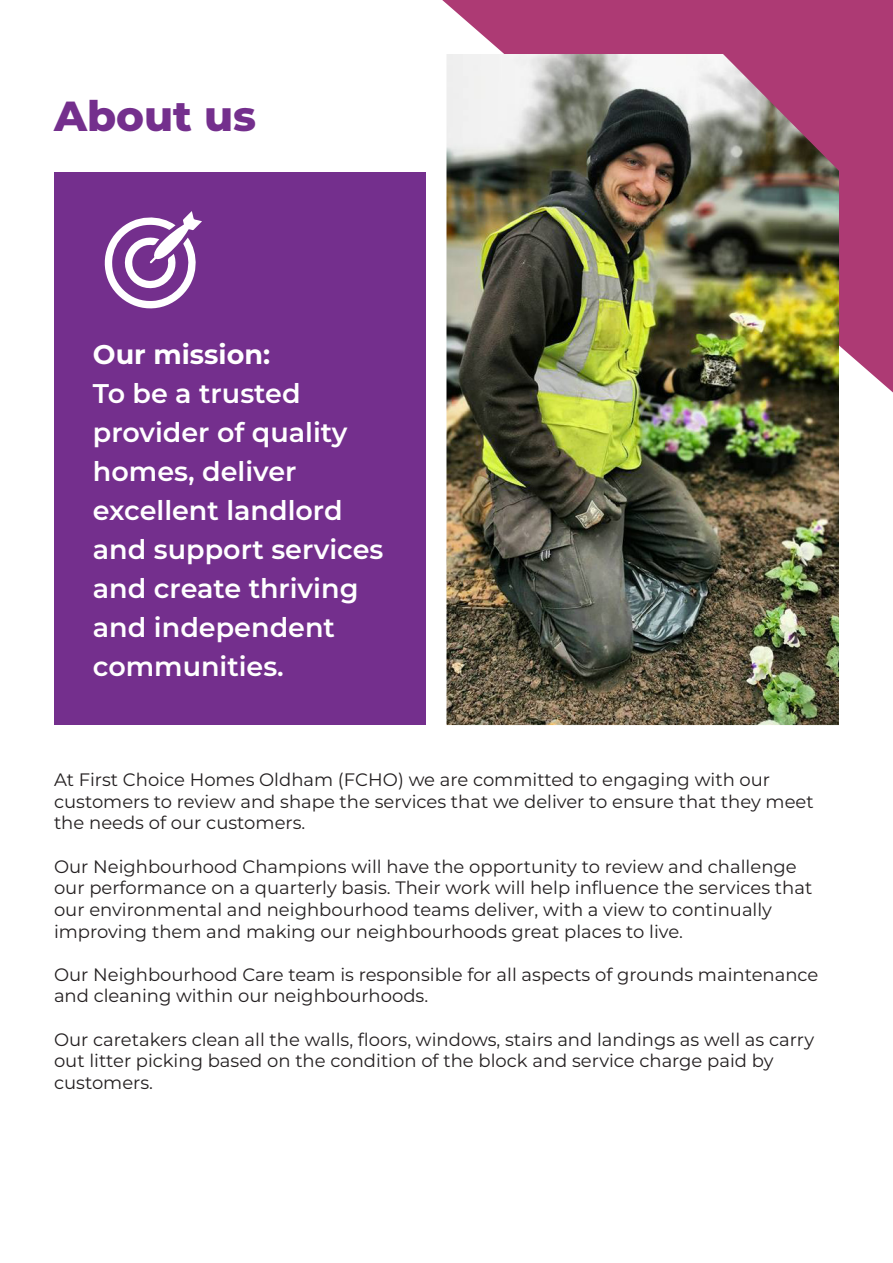
<style>
.page{position:relative;width:893px;height:1263px;background:#fff}
.page>*{position:absolute;margin:0;border:0;box-sizing:border-box;transform-origin:0 0}
.t1{font:800 42px "Montserrat";color:#742f8d}
.t2{font:600 27px/39px "Montserrat";color:#fff}
.t3{font:700 27px "Montserrat";color:#fff}
.t4{font:18px/21.6px "Montserrat";color:#231f20}
</style>
<div class="page">
<div style="left:54px;top:172px;width:371px;height:553px;background:#742f8d"></div>
<svg style="left:442px;top:0;width:451px;height:392px;fill:#ad3a74"></svg>
<svg style="left:104px;top:211px;width:98px;height:98px"></svg>
<img style="left:446px;top:54px;width:393px;height:671px">
<p class="t1" style="left:54px;top:86px;width:204px">About us</p>
<p class="t3" style="left:93px;top:335px;width:179px">Our mission:</p>
<p class="t2" style="left:93px;top:373px;width:292px">To be a trusted provider of quality homes, deliver excellent landlord and support services and create thriving and independent communities.</p>
<p class="t4" style="left:54px;top:768px;width:761px">At First Choice Homes Oldham (FCHO) we are committed to engaging with our customers to review and shape the services that we deliver to ensure that they meet the needs of our customers.</p>
<p class="t4" style="left:54px;top:855px;width:760px">Our Neighbourhood Champions will have the opportunity to review and challenge our performance on a quarterly basis. Their work will help influence the services that our environmental and neighbourhood teams deliver, with a view to continually improving them and making our neighbourhoods great places to live.</p>
<p class="t4" style="left:54px;top:963px;width:766px">Our Neighbourhood Care team is responsible for all aspects of grounds maintenance and cleaning within our neighbourhoods.</p>
<p class="t4" style="left:54px;top:1028px;width:762px">Our caretakers clean all the walls, floors, windows, stairs and landings as well as carry out litter picking based on the condition of the block and service charge paid by customers.</p>
</div>
